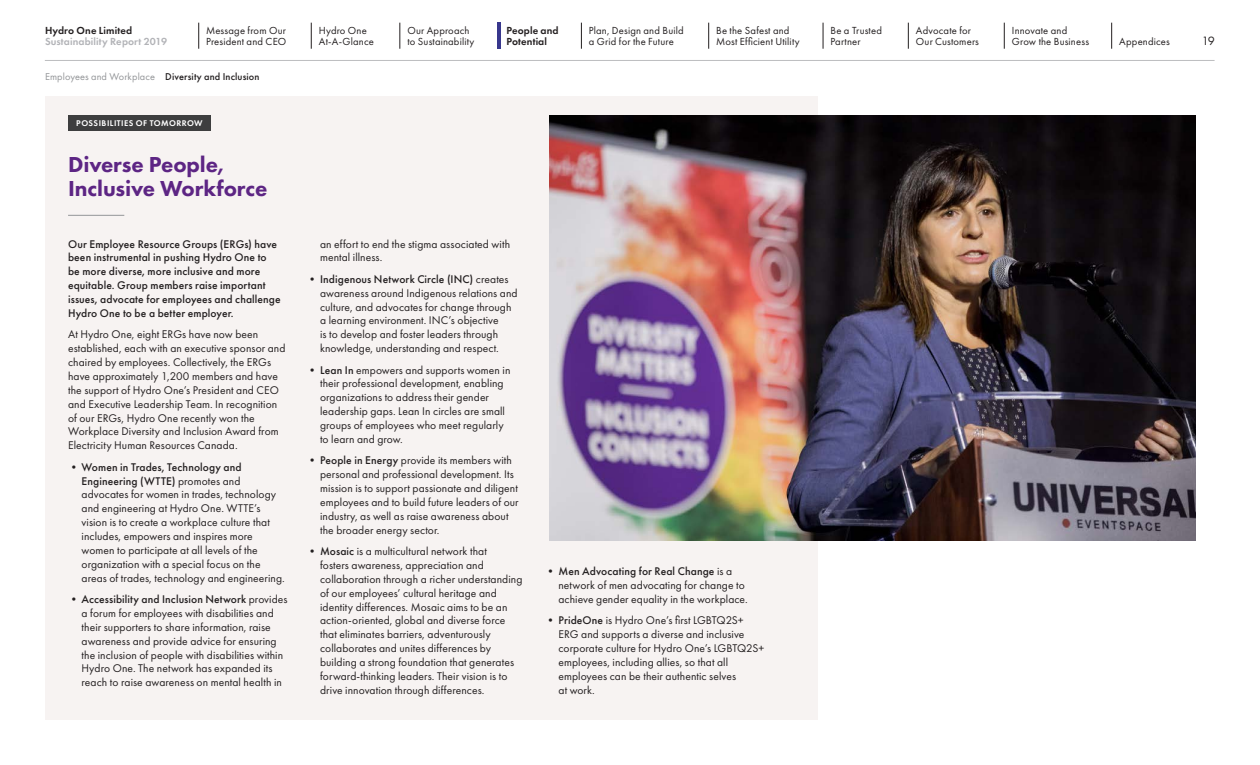
<style>
.page{position:relative;width:1260px;height:765px;background:#fff}
.page>*{position:absolute;margin:0;border:0;box-sizing:border-box;transform-origin:0 0}
.t1{font:800 22.5px/23.8px "Futura PT";letter-spacing:-.005em;color:#5d2584}
.t2{font:12.5px "Futura PT";color:#231f20}
.t3{font:11.5px/13.9px "Futura PT";letter-spacing:.005em;color:#231f20}
.t4{font:500 11.5px/13.9px "Futura PT";letter-spacing:.01em;color:#231f20}
.t5{font:10.62px/11.2px "Futura PT";letter-spacing:.015em;color:#231f20}
.t6{font:600 10.62px/11.2px "Futura PT";letter-spacing:.01em;color:#231f20}
.t7{font:600 10.62px "Futura PT";letter-spacing:.01em;color:#b2b3b7}
.t8{font:10.25px "Futura PT";letter-spacing:.01em;color:#939598}
.t9{font:600 8.62px "Futura PT";letter-spacing:.055em;color:#fff}
.s1{font-weight:500;color:#231f20}
.s2{font-weight:500}
</style>
<div class="page">
<svg style="left:199px;top:23px;width:1px;height:26px"></svg>
<svg style="left:311px;top:23px;width:1px;height:26px"></svg>
<svg style="left:400px;top:23px;width:1px;height:26px"></svg>
<svg style="left:1111px;top:23px;width:1px;height:26px"></svg>
<svg style="left:823px;top:23px;width:1px;height:26px"></svg>
<svg style="left:908px;top:23px;width:1px;height:26px"></svg>
<svg style="left:1004px;top:23px;width:1px;height:26px"></svg>
<svg style="left:581px;top:23px;width:1px;height:26px"></svg>
<svg style="left:708px;top:23px;width:1px;height:26px"></svg>
<hr style="left:497px;top:23px;width:4px;height:26px;background:#38378d">
<div style="left:45px;top:96px;width:772px;height:624px;background:#f7f3f2"></div>
<hr style="left:68px;top:215px;width:56px;height:1px;background:#939598">
<hr style="left:45px;top:60px;width:1170px;height:1px;background:#bcbdc0">
<div style="left:68px;top:115px;width:143px;height:15px;background:#3e3e3f"></div>
<img style="left:549px;top:115px;width:647px;height:426px">
<p class="t6" style="left:45px;top:24px;width:89px">Hydro One Limited</p>
<p class="t7" style="left:45px;top:35px;width:124px">Sustainability Report 2019</p>
<p class="t5" style="left:206px;top:24px;width:82px">Message from Our<br>President and CEO</p>
<p class="t5" style="left:319px;top:24px;width:57px">Hydro One<br>At-A-Glance</p>
<p class="t5" style="left:407px;top:24px;width:68px">Our Approach to Sustainability</p>
<p class="t5" style="left:1119px;top:36px;width:52px">Appendices</p>
<p class="t5" style="left:589px;top:24px;width:96px">Plan, Design and Build a Grid for the Future</p>
<p class="t5" style="left:716px;top:24px;width:85px">Be the Safest and<br>Most Efficient Utility</p>
<p class="t5" style="left:831px;top:24px;width:53px">Be a Trusted<br>Partner</p>
<p class="t5" style="left:916px;top:24px;width:65px">Advocate for<br>Our Customers</p>
<p class="t5" style="left:1012px;top:24px;width:79px">Innovate and<br>Grow the Business</p>
<p class="t6" style="left:507px;top:24px;width:54px">People and<br>Potential</p>
<p class="t8" style="left:45px;top:71px;width:216px">Employees and Workplace <span class="s1">Diversity and Inclusion</span></p>
<p class="t9" style="left:76px;top:117px;width:128px">POSSIBILITIES OF TOMORROW</p>
<h2 class="t1" style="left:68px;top:153px;width:201px">Diverse People,<br>Inclusive Workforce</h2>
<p class="t4" style="left:68px;top:237px;width:214px">Our Employee Resource Groups (ERGs) have been instrumental in pushing Hydro One to be more diverse, more inclusive and more equitable. Group members raise important issues, advocate for employees and challenge Hydro One to be a better employer.</p>
<p class="t3" style="left:68px;top:327px;width:219px">At Hydro One, eight ERGs have now been established, each with an executive sponsor and chaired by employees. Collectively, the ERGs have approximately 1,200 members and have the support of Hydro One’s President and CEO and Executive Leadership Team. In recognition of our ERGs, Hydro One recently won the Workplace Diversity and Inclusion Award from Electricity Human Resources Canada.</p>
<p class="t3" style="left:82px;top:460px;width:205px;text-indent:-14px">• <span class="s2">Women in Trades, Technology and Engineering (WTTE)</span> promotes and advocates for women in trades, technology and engineering at Hydro One. WTTE’s vision is to create a workplace culture that includes, empowers and inspires more women to participate at all levels of the organization with a special focus on the areas of trades, technology and engineering.</p>
<p class="t3" style="left:82px;top:592px;width:208px;text-indent:-14px">• <span class="s2">Accessibility and Inclusion Network</span> provides a forum for employees with disabilities and their supporters to share information, raise awareness and provide advice for ensuring the inclusion of people with disabilities within Hydro One. The network has expanded its reach to raise awareness on mental health in</p>
<p class="t3" style="left:320px;top:237px;width:192px">an effort to end the stigma associated with mental illness.</p>
<p class="t3" style="left:320px;top:272px;width:199px;text-indent:-13px">• <span class="s2">Indigenous Network Circle (INC)</span> creates awareness around Indigenous relations and culture, and advocates for change through a learning environment. INC’s objective<br>is to develop and foster leaders through knowledge, understanding and respect.</p>
<p class="t3" style="left:320px;top:363px;width:192px;text-indent:-14px">• <span class="s2">Lean In</span> empowers and supports women in their professional development, enabling organizations to address their gender leadership gaps. Lean In circles are small groups of employees who meet regularly to learn and grow.</p>
<p class="t3" style="left:320px;top:453px;width:200px;text-indent:-14px">• <span class="s2">People in Energy</span> provide its members with personal and professional development. Its mission is to support passionate and diligent employees and to build future leaders of our industry, as well as raise awareness about the broader energy sector.</p>
<p class="t3" style="left:320px;top:544px;width:204px;text-indent:-14px">• <span class="s2">Mosaic</span> is a multicultural network that<br>fosters awareness, appreciation and collaboration through a richer understanding of our employees’ cultural heritage and identity differences. Mosaic aims to be an action-oriented, global and diverse force that eliminates barriers, adventurously collaborates and unites differences by building a strong foundation that generates forward-thinking leaders. Their vision is to drive innovation through differences.</p>
<p class="t3" style="left:558px;top:564px;width:191px;text-indent:-14px">• <span class="s2">Men Advocating for Real Change</span> is a network of men advocating for change to achieve gender equality in the workplace.</p>
<p class="t3" style="left:558px;top:614px;width:207px;text-indent:-14px">• <span class="s2">PrideOne</span> is Hydro One’s first LGBTQ2S+ ERG and supports a diverse and inclusive corporate culture for Hydro One’s LGBTQ2S+ employees, including allies, so that all employees can be their authentic selves<br>at work.</p>
<p class="t2" style="left:1202px;top:33px;width:15px">19</p>
</div>
